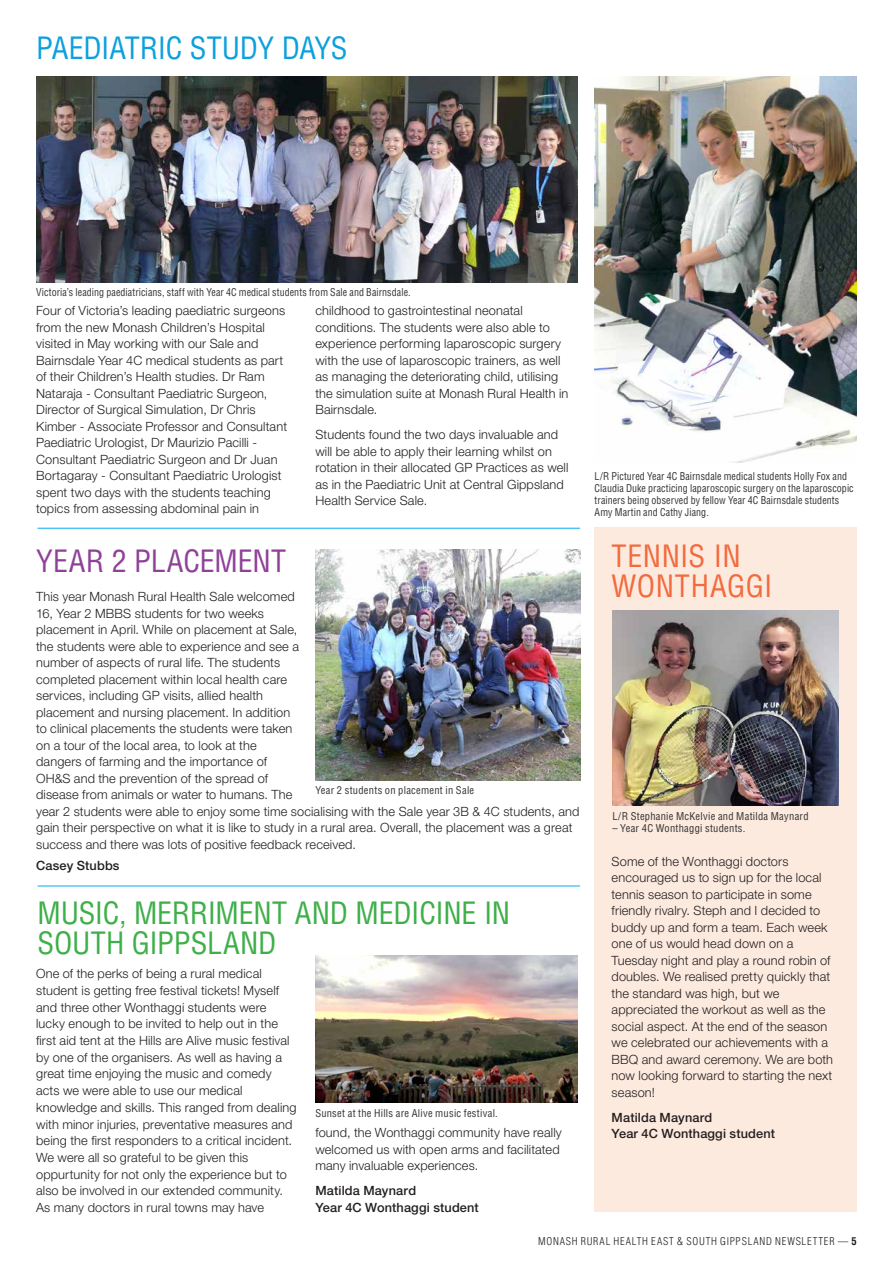
<style>
.page{position:relative;width:893px;height:1263px;background:#fff}
.page>*{position:absolute;margin:0;border:0;box-sizing:border-box;transform-origin:0 0}
._00_Story_Title_Head{font:condensed 30px/30px "Helvetica";letter-spacing:-.01em;color:#3eaf49}
._00_Story_Title_Head-2{font:condensed 30px "Helvetica";letter-spacing:-.01em;color:#0ca0dc}
._00_Story_Title_Head-3{font:condensed 30px/30px "Helvetica";letter-spacing:.01em;color:#f26b3d}
._00_Story_Title_Head-4{font:condensed 30px "Helvetica";letter-spacing:-.005em;color:#8f4198}
._01_Story_Body_Copy{font:300 12.75px/16.5px "Helvetica Neue LT";letter-spacing:.01em;color:#231f20}
._01_Story_Body_Copy-2{font:500 12.75px/16.5px "Helvetica Neue LT";letter-spacing:.01em;color:#231f20}
._05_Caption_for_Phot{font:condensed 10.5px/12px "Helvetica";letter-spacing:.01em;color:#323332;scale:.95 1}
._05_Caption_for_Phot-2{font:condensed 10.5px "Helvetica";letter-spacing:.01em;color:#323332}
.t1{font:300 condensed 10.5px "Helvetica";letter-spacing:.075em;color:#231f20}
.s1{font-weight:700}
</style>
<div class="page">
<div style="left:595px;top:528px;width:262px;height:684px;background:#fdeadf"></div>
<img style="left:315px;top:955px;width:263px;height:148px">
<img style="left:595px;top:76px;width:262px;height:386px">
<img style="left:36px;top:76px;width:542px;height:207px">
<img style="left:315px;top:549px;width:265px;height:232px">
<img style="left:612px;top:610px;width:227px;height:195px">
<hr style="left:38px;top:528px;width:542px;height:1px;background:#00aeef">
<hr style="left:38px;top:885px;width:542px;height:1px;background:#00aeef">
<p class="_00_Story_Title_Head-2" style="left:36px;top:29px;width:313px">PAEDIATRIC STUDY DAYS</p>
<p class="_05_Caption_for_Phot" style="left:36px;top:286px;width:396px">Victoria’s leading paediatricians, staff with Year 4C medical students from Sale and Bairnsdale.</p>
<p class="_01_Story_Body_Copy" style="left:36px;top:302px;width:252px">Four of Victoria’s leading paediatric surgeons from the new Monash Children’s Hospital visited in May working with our Sale and Bairnsdale Year 4C medical students as part of their Children’s Health studies. Dr Ram Nataraja - Consultant Paediatric Surgeon, Director of Surgical Simulation, Dr Chris Kimber - Associate Professor and Consultant Paediatric Urologist, Dr Maurizio Pacilli - Consultant Paediatric Surgeon and Dr Juan Bortagaray - Consultant Paediatric Urologist spent two days with the students teaching topics from assessing abdominal pain in</p>
<p class="_01_Story_Body_Copy" style="left:315px;top:302px;width:255px">childhood to gastrointestinal neonatal conditions. The students were also able to experience performing laparoscopic surgery with the use of laparoscopic trainers, as well as managing the deteriorating child, utilising the simulation suite at Monash Rural Health in Bairnsdale.</p>
<p class="_01_Story_Body_Copy" style="left:315px;top:426px;width:254px">Students found the two days invaluable and will be able to apply their learning whilst on rotation in their allocated GP Practices as well as in the Paediatric Unit at Central Gippsland Health Service Sale.</p>
<p class="_00_Story_Title_Head-4" style="left:36px;top:542px;width:252px">YEAR 2 PLACEMENT</p>
<p class="_01_Story_Body_Copy" style="left:36px;top:588px;width:545px">This year Monash Rural Health Sale welcomed<br>16, Year 2 MBBS students for two weeks<br>placement in April. While on placement at Sale,<br>the students were able to experience and see a<br>number of aspects of rural life. The students<br>completed placement within local health care<br>services, including GP visits, allied health<br>placement and nursing placement. In addition<br>to clinical placements the students were taken<br>on a tour of the local area, to look at the<br>dangers of farming and the importance of<br>OH&amp;S and the prevention of the spread of<br>disease from animals or water to humans. The<br>year 2 students were able to enjoy some time socialising with the Sale year 3B &amp; 4C students, and gain their perspective on what it is like to study in a rural area. Overall, the placement was a great success and there was lots of positive feedback received.</p>
<p class="_01_Story_Body_Copy-2" style="left:36px;top:857px;width:85px">Casey Stubbs</p>
<p class="_05_Caption_for_Phot-2" style="left:315px;top:783px;width:160px">Year 2 students on placement in Sale</p>
<p class="_00_Story_Title_Head" style="left:38px;top:898px;width:474px">MUSIC, MERRIMENT AND MEDICINE IN<br>SOUTH GIPPSLAND</p>
<p class="_01_Story_Body_Copy" style="left:36px;top:965px;width:262px">One of the perks of being a rural medical student is getting free festival tickets! Myself and three other Wonthaggi students were lucky enough to be invited to help out in the first aid tent at the Hills are Alive music festival by one of the organisers. As well as having a great time enjoying the music and comedy acts we were able to use our medical knowledge and skills. This ranged from dealing with minor injuries, preventative measures and being the first responders to a critical incident.<br>We were all so grateful to be given this oppurtunity for not only the experience but to also be involved in our extended community.<br>As many doctors in rural towns may have</p>
<p class="_05_Caption_for_Phot-2" style="left:315px;top:1106px;width:184px">Sunset at the Hills are Alive music festival.</p>
<p class="_01_Story_Body_Copy" style="left:315px;top:1124px;width:248px">found, the Wonthaggi community have really welcomed us with open arms and facilitated many invaluable experiences.</p>
<p class="_01_Story_Body_Copy-2" style="left:315px;top:1182px;width:165px">Matilda Maynard<br>Year 4C Wonthaggi student</p>
<p class="_05_Caption_for_Phot" style="left:595px;top:470px;width:274px">L/R Pictured Year 4C Bairnsdale medical students Holly Fox and Claudia Duke practicing laparoscopic surgery on the laparoscopic trainers being observed by fellow Year 4C Bairnsdale students Amy Martin and Cathy Jiang.</p>
<p class="_00_Story_Title_Head-3" style="left:612px;top:541px;width:162px">TENNIS IN<br>WONTHAGGI</p>
<p class="_05_Caption_for_Phot-2" style="left:612px;top:810px;width:198px">L/R Stephanie McKelvie and Matilda Maynard</p>
<p class="_05_Caption_for_Phot-2" style="left:612px;top:822px;width:135px">– Year 4C Wonthaggi students.</p>
<p class="_01_Story_Body_Copy" style="left:612px;top:852px;width:223px">Some of the Wonthaggi doctors encouraged us to sign up for the local tennis season to participate in some friendly rivalry. Steph and I decided to buddy up and form a team. Each week one of us would head down on a Tuesday night and play a round robin of doubles. We realised pretty quickly that the standard was high, but we appreciated the workout as well as the social aspect. At the end of the season we celebrated our achievements with a BBQ and award ceremony. We are both now looking forward to starting the next season!</p>
<p class="_01_Story_Body_Copy-2" style="left:612px;top:1109px;width:165px">Matilda Maynard<br>Year 4C Wonthaggi student</p>
<p class="t1" style="left:538px;top:1234px;width:320px">MONASH RURAL HEALTH EAST &amp; SOUTH GIPPSLAND NEWSLETTER — <span class="s1">5</span></p>
</div>
